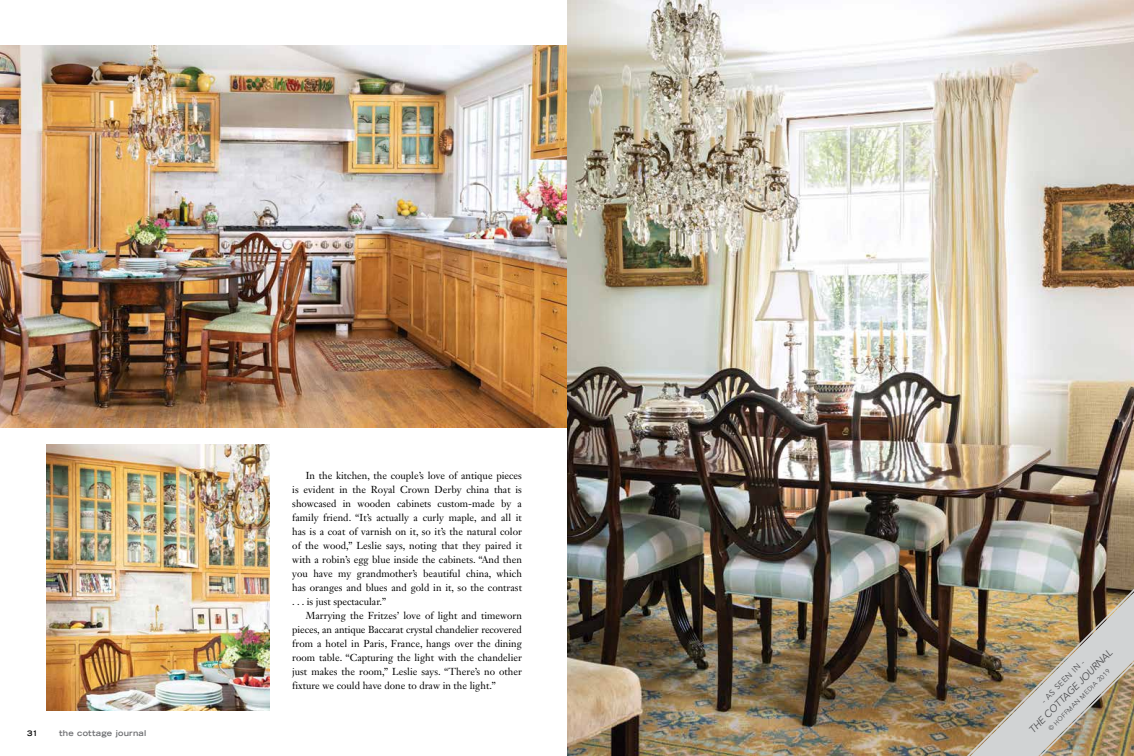
<style>
.page{position:relative;width:1134px;height:756px;background:#fff}
.page>*{position:absolute;margin:0;border:0;box-sizing:border-box;transform-origin:0 0}
.t1{font:10px/14px "Janson Text LT Std";color:#000;text-align:justify}
.t2{font:italic 10px "Avenir";color:#4d4d4f}
.t3{font:700 expanded 8px "Trade Gothic LH";letter-spacing:.03em;color:#6d6e71}
.t4{font:8px "Avenir";color:#4d4d4f}
.t5{font:700 expanded 7.5px "Trade Gothic LH";color:#000}
.t6{font:6.5px "Avenir";color:#4d4d4f}
</style>
<div class="page">
<img style="left:567px;top:0;width:567px;height:756px">
<img style="left:0;top:45px;width:567px;height:383px">
<img style="left:46px;top:444px;width:224px;height:267px">
<img style="left:950px;top:578px;width:184px;height:178px">
<p class="t5" style="left:27px;top:728px;width:13px">31</p>
<p class="t3" style="left:59px;top:728px;width:89px">the cottage journal</p>
<p class="t1" style="left:292px;top:469px;width:231px;text-indent:14px">In the kitchen, the couple’s love of antique pieces is evident in the Royal Crown Derby china that is showcased in wooden cabinets custom-made by a family friend. “It’s actually a curly maple, and all it has is a coat of varnish on it, so it’s the natural color of the wood,” Leslie says, noting that they paired it with a robin’s egg blue inside the cabinets. “And then you have my grandmother’s beautiful china, which has oranges and blues and gold in it, so the contrast . . . is just spectacular.”</p>
<p class="t1" style="left:292px;top:609px;width:231px;text-indent:14px">Marrying the Fritzes’ love of light and timeworn pieces, an antique Baccarat crystal chandelier recovered from a hotel in Paris, France, hangs over the dining room table. “Capturing the light with the chandelier just makes the room,” Leslie says. “There’s no other fixture we could have done to draw in the light.”</p>
<p class="t2" style="left:1026px;top:727px;width:115px;rotate:-45deg">THE COTTAGE JOURNAL</p>
<p class="t4" style="left:1039px;top:699px;width:59px;rotate:-45deg">- AS SEEN IN -</p>
<p class="t6" style="left:1047px;top:727px;width:86px;rotate:-45deg">© HOFFMAN MEDIA 2019</p>
</div>
